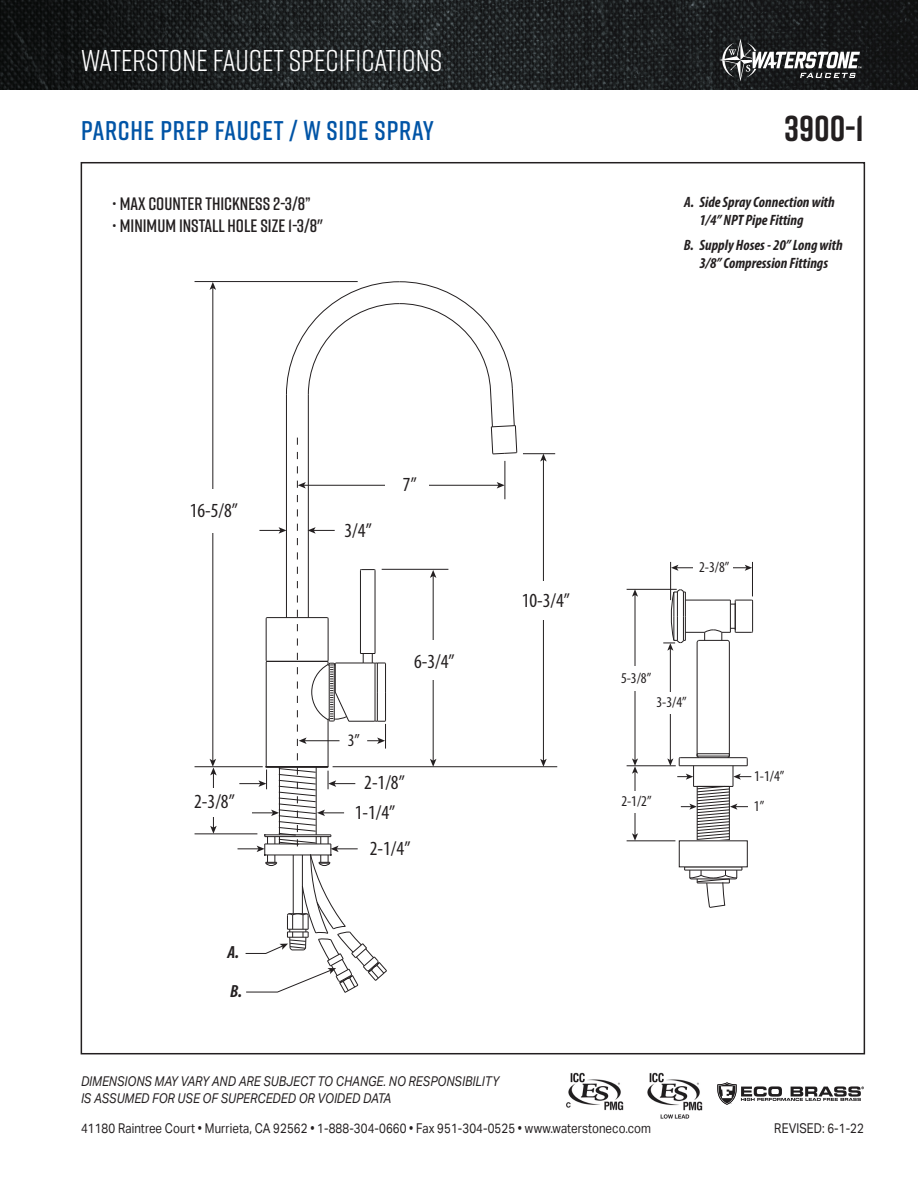
<style>
.page{position:relative;width:918px;height:1188px;background:#fff}
.page>*{position:absolute;margin:0;border:0;box-sizing:border-box;transform-origin:0 0}
.t1{font:700 36px "Rift";color:#231f20}
.t2{font:30px "Rift";color:#fff}
.t3{font:600 27px "Rift";letter-spacing:.03em;color:#0154a6}
.t4{font:condensed 20.1px "Myriad Pro";color:#231f20}
.t5{font:600 18px "Rift";color:#231f20}
.t6{font:italic 700 condensed 17.55px "Myriad Pro";color:#231f20}
.t7{font:condensed 17.55px "Myriad Pro";color:#231f20}
.t8{font:italic 700 condensed 15px/18px "Myriad Pro";color:#231f20;text-align:center}
.t9{font:condensed 15px/29.7px "Myriad Pro";color:#231f20}
.t10{font:13.5px "Aktiv Grotesk";letter-spacing:.01em;color:#231f20;scale:.85 1}
.t11{font:italic 13.5px/16.2px "Aktiv Grotesk";letter-spacing:.01em;color:#231f20;scale:.85 1}
</style>
<div class="page">
<img style="left:647px;top:1072px;width:56px;height:47px">
<img style="left:566px;top:1072px;width:58px;height:39px">
<img style="left:0;top:0;width:918px;height:89px">
<svg style="left:719px;top:39px;width:142px;height:42px"></svg>
<svg style="left:717px;top:1082px;width:147px;height:23px"></svg>
<hr style="left:697px;top:642px;width:1px;height:114px;background:#231f20">
<hr style="left:729px;top:642px;width:1px;height:114px;background:#231f20">
<hr style="left:697px;top:753px;width:32px;height:1px;background:#231f20">
<hr style="left:627px;top:765px;width:49px;height:1px;background:#231f20">
<hr style="left:627px;top:840px;width:48px;height:1px;background:#231f20">
<hr style="left:627px;top:589px;width:50px;height:1px;background:#231f20">
<hr style="left:635px;top:772px;width:1px;height:63px;background:#231f20">
<svg style="left:632px;top:833px;width:6px;height:8px"></svg>
<hr style="left:635px;top:595px;width:1px;height:166px;background:#231f20">
<svg style="left:632px;top:589px;width:6px;height:8px"></svg>
<svg style="left:632px;top:758px;width:6px;height:16px"></svg>
<hr style="left:670px;top:648px;width:1px;height:113px;background:#231f20">
<svg style="left:663px;top:589px;width:91px;height:62px"></svg>
<svg style="left:667px;top:754px;width:84px;height:154px"></svg>
<div style="left:628px;top:791px;width:13px;height:22px;background:#fff"></div>
<div style="left:627px;top:666px;width:14px;height:25px;background:#fff"></div>
<div style="left:663px;top:692px;width:13px;height:21px;background:#fff"></div>
<hr style="left:670px;top:562px;width:1px;height:38px;background:#231f20">
<hr style="left:752px;top:562px;width:1px;height:34px;background:#231f20">
<hr style="left:676px;top:567px;width:71px;height:1px;background:#231f20">
<svg style="left:745px;top:565px;width:7px;height:6px"></svg>
<svg style="left:671px;top:565px;width:8px;height:6px"></svg>
<div style="left:693px;top:561px;width:40px;height:14px;background:#fff"></div>
<hr style="left:543px;top:459px;width:1px;height:302px;background:#231f20">
<svg style="left:540px;top:454px;width:7px;height:8px"></svg>
<svg style="left:540px;top:759px;width:7px;height:7px"></svg>
<div style="left:527px;top:581px;width:30px;height:38px;background:#fff"></div>
<hr style="left:213px;top:773px;width:1px;height:55px;background:#231f20">
<svg style="left:210px;top:826px;width:7px;height:7px"></svg>
<div style="left:204px;top:788px;width:23px;height:29px;background:#fff"></div>
<hr style="left:212px;top:288px;width:1px;height:473px;background:#231f20">
<svg style="left:210px;top:282px;width:6px;height:8px"></svg>
<svg style="left:210px;top:759px;width:7px;height:16px"></svg>
<div style="left:203px;top:489px;width:23px;height:44px;background:#fff"></div>
<hr style="left:195px;top:766px;width:68px;height:1px;background:#231f20">
<hr style="left:195px;top:833px;width:62px;height:1px;background:#231f20">
<hr style="left:195px;top:281px;width:163px;height:1px;background:#231f20">
<hr style="left:333px;top:766px;width:224px;height:1px;background:#231f20">
<hr style="left:523px;top:453px;width:32px;height:1px;background:#231f20">
<svg style="left:238px;top:281px;width:280px;height:712px"></svg>
<h2 class="t2" style="left:81px;top:39px;width:363px">WATERSTONE FAUCET SPECIFICATIONS</h2>
<p class="t3" style="left:81px;top:111px;width:354px">PARCHE PREP FAUCET / W SIDE SPRAY</p>
<p class="t1" style="left:785px;top:102px;width:81px">3900-1</p>
<p class="t5" style="left:112px;top:190px;width:201px">• MAX COUNTER THICKNESS 2-3/8”</p>
<p class="t5" style="left:112px;top:213px;width:213px">• MINIMUM INSTALL HOLE SIZE 1-3/8"</p>
<p class="t8" style="left:699px;top:193px;width:137px;text-align:left;text-indent:-15px">A. Side Spray Connection with<br>1/4” NPT Pipe Fitting</p>
<p class="t8" style="left:684px;top:236px;width:160px">B. Supply Hoses - 20” Long with<br>3/8” Compression Fittings</p>
<p class="t4" style="left:190px;top:499px;width:50px">16-5/8”</p>
<p class="t4" style="left:194px;top:789px;width:42px">2-3/8”</p>
<p class="t4" style="left:345px;top:518px;width:29px">3/4”</p>
<p class="t4" style="left:403px;top:472px;width:16px">7”</p>
<p class="t7" style="left:348px;top:730px;width:14px">3”</p>
<p class="t4" style="left:414px;top:649px;width:42px">6-3/4”</p>
<p class="t4" style="left:364px;top:771px;width:42px">2-1/8”</p>
<p class="t4" style="left:355px;top:800px;width:42px">1-1/4”</p>
<p class="t4" style="left:370px;top:836px;width:42px">2-1/4”</p>
<p class="t4" style="left:522px;top:589px;width:50px">10-3/4”</p>
<p class="t6" style="left:227px;top:942px;width:13px">A.</p>
<p class="t6" style="left:230px;top:980px;width:13px">B.</p>
<p class="t11" style="left:81px;top:1074px;width:493px">DIMENSIONS MAY VARY AND ARE SUBJECT TO CHANGE. NO RESPONSIBILITY<br>IS ASSUMED FOR USE OF SUPERCEDED OR VOIDED DATA</p>
<p class="t9" style="left:699px;top:552px;width:32px">2-3/8”</p>
<p class="t9" style="left:621px;top:663px;width:32px">5-3/8”</p>
<p class="t9" style="left:657px;top:687px;width:32px">3-3/4”</p>
<p class="t9" style="left:621px;top:786px;width:32px">2-1/2”</p>
<p class="t9" style="left:754px;top:761px;width:32px">1-1/4”<br>1”</p>
<p class="t10" style="left:81px;top:1120px;width:672px">41180 Raintree Court • Murrieta, CA 92562 • 1-888-304-0660 • Fax 951-304-0525 • www.waterstoneco.com</p>
<p class="t10" style="left:774px;top:1121px;width:107px">REVISED: 6-1-22</p>
</div>
